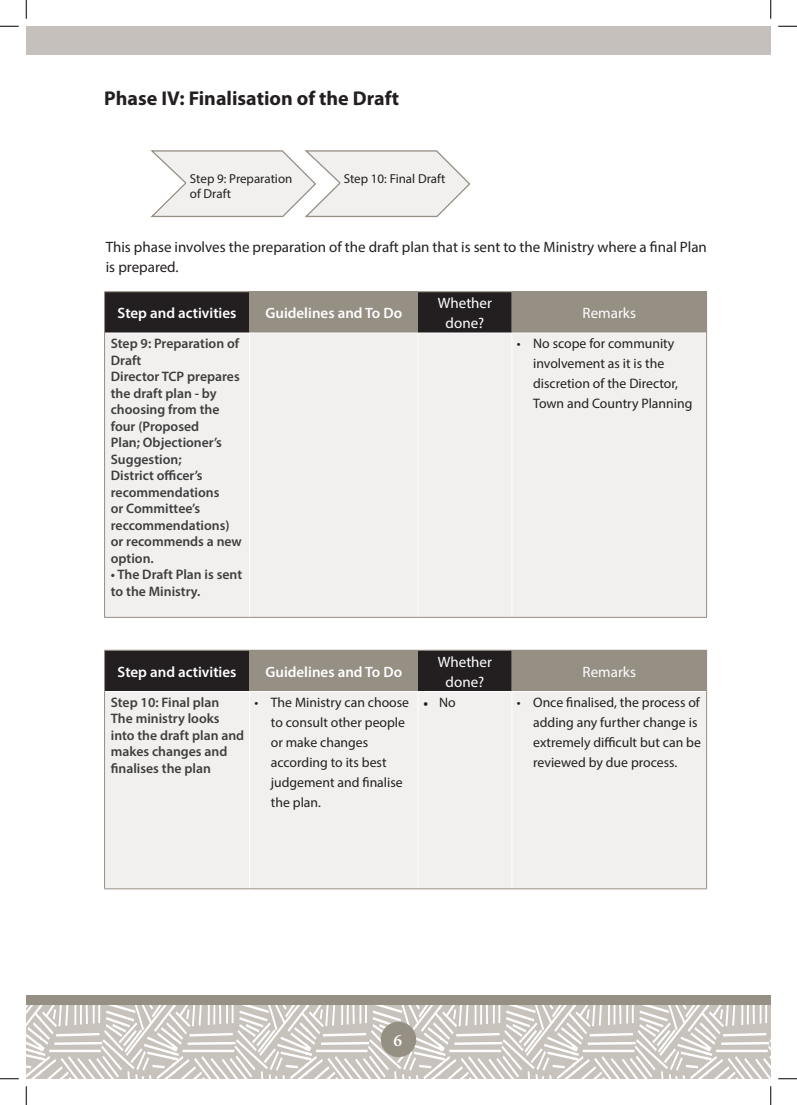
<style>
.page{position:relative;width:797px;height:1105px;background:#fff}
.page>*{position:absolute;margin:0;border:0;box-sizing:border-box;transform-origin:0 0}
.t1{font:700 20px "Myriad Pro";color:#231f20}
.t2{font:600 17.5px "Minion Pro";color:#fff}
.t3{font:15px/20px "Myriad Pro";color:#231f20}
.t4{font:600 15px "Myriad Pro";color:#fff}
.t5{font:15px/20px "Myriad Pro";color:#fff;text-align:center}
.t6{font:600 13.75px/16.5px "Myriad Pro";color:#3e3e3f}
.t7{font:13.75px/20px "Myriad Pro";color:#231f20}
.t8{font:13px/15.6px "Myriad Pro";color:#231f20}
.s1{font-family:"Minion Pro"}
</style>
<div class="page">
<svg style="left:26px;top:1004px;width:745px;height:75px"></svg>
<div style="left:26px;top:995px;width:744px;height:9px;background:#968f84"></div>
<div style="left:26px;top:26px;width:744px;height:28px;background:#c5c0bb"></div>
<div style="left:381px;top:1022px;width:35px;height:35px;background:#968f84;border-radius:50%"></div>
<div style="left:105px;top:292px;width:406px;height:41px;background:#231f20"></div>
<div style="left:249px;top:292px;width:169px;height:41px;background:#968f84"></div>
<div style="left:512px;top:292px;width:194px;height:41px;background:#968f84"></div>
<div style="left:105px;top:334px;width:601px;height:283px;background:#f1f0ee"></div>
<hr style="left:511px;top:292px;width:1px;height:41px;background:#968f84">
<hr style="left:249px;top:333px;width:1px;height:284px;background:#fff">
<hr style="left:417px;top:333px;width:1px;height:284px;background:#fff">
<hr style="left:511px;top:333px;width:1px;height:284px;background:#fff">
<hr style="left:104px;top:291px;width:145px;height:1px;background:#968f84">
<hr style="left:104px;top:292px;width:1px;height:41px;background:#968f84">
<hr style="left:418px;top:291px;width:94px;height:1px;background:#968f84">
<hr style="left:512px;top:291px;width:195px;height:1px;background:#968f84">
<hr style="left:706px;top:292px;width:1px;height:41px;background:#968f84">
<hr style="left:104px;top:333px;width:1px;height:284px;background:#968f84">
<hr style="left:706px;top:333px;width:1px;height:284px;background:#968f84">
<hr style="left:104px;top:617px;width:145px;height:1px;background:#968f84">
<hr style="left:249px;top:617px;width:169px;height:1px;background:#968f84">
<hr style="left:418px;top:617px;width:94px;height:1px;background:#968f84">
<hr style="left:512px;top:617px;width:195px;height:1px;background:#968f84">
<div style="left:105px;top:651px;width:406px;height:40px;background:#231f20"></div>
<div style="left:249px;top:650px;width:169px;height:41px;background:#968f84"></div>
<div style="left:512px;top:650px;width:194px;height:41px;background:#968f84"></div>
<div style="left:105px;top:692px;width:601px;height:196px;background:#f1f0ee"></div>
<hr style="left:511px;top:650px;width:1px;height:41px;background:#968f84">
<hr style="left:249px;top:692px;width:1px;height:196px;background:#fff">
<hr style="left:417px;top:692px;width:1px;height:196px;background:#fff">
<hr style="left:511px;top:692px;width:1px;height:196px;background:#fff">
<hr style="left:104px;top:650px;width:145px;height:1px;background:#968f84">
<hr style="left:104px;top:650px;width:1px;height:41px;background:#968f84">
<hr style="left:418px;top:650px;width:94px;height:1px;background:#968f84">
<hr style="left:706px;top:650px;width:1px;height:41px;background:#968f84">
<hr style="left:104px;top:691px;width:1px;height:197px;background:#968f84">
<hr style="left:706px;top:691px;width:1px;height:197px;background:#968f84">
<hr style="left:104px;top:888px;width:145px;height:1px;background:#968f84">
<hr style="left:249px;top:888px;width:169px;height:1px;background:#968f84">
<hr style="left:418px;top:888px;width:94px;height:1px;background:#968f84">
<hr style="left:512px;top:888px;width:195px;height:1px;background:#968f84">
<svg style="left:150px;top:150px;width:321px;height:68px"></svg>
<svg style="left:0;top:25px;width:19px;height:2px"></svg>
<svg style="left:778px;top:25px;width:19px;height:2px"></svg>
<svg style="left:0;top:1078px;width:19px;height:1px"></svg>
<svg style="left:778px;top:1078px;width:19px;height:1px"></svg>
<svg style="left:25px;top:0;width:2px;height:19px"></svg>
<svg style="left:25px;top:1086px;width:2px;height:19px"></svg>
<svg style="left:770px;top:0;width:1px;height:19px"></svg>
<svg style="left:770px;top:1086px;width:1px;height:19px"></svg>
<h1 class="t1" style="left:104px;top:85px;width:296px">Phase IV: Finalisation of the Draft</h1>
<p class="t8" style="left:190px;top:171px;width:104px">Step 9: Preparation of Draft</p>
<p class="t8" style="left:344px;top:171px;width:103px">Step 10: Final Draft</p>
<p class="t3" style="left:106px;top:236px;width:602px">This phase involves the preparation of the draft plan that is sent to the Ministry where a final Plan is prepared.</p>
<p class="t4" style="left:118px;top:303px;width:120px">Step and activities</p>
<p class="t4" style="left:265px;top:303px;width:138px">Guidelines and To Do</p>
<p class="t5" style="left:438px;top:293px;width:56px">Whether done?</p>
<p class="t5" style="left:582px;top:303px;width:55px">Remarks</p>
<p class="t6" style="left:111px;top:335px;width:133px">Step 9: Preparation of<br>Draft<br>Director TCP prepares the draft plan - by choosing from the four (Proposed<br>Plan; Objectioner’s<br>Suggestion;<br>District officer’s recommendations<br>or Committee’s reccommendations) or recommends a new option.</p>
<p class="t6" style="left:111px;top:566px;width:133px">• The Draft Plan is sent to the Ministry.</p>
<p class="t7" style="left:533px;top:333px;width:161px;text-indent:-16px">• No scope for community involvement as it is the discretion of the Director,<br>Town and Country Planning</p>
<p class="t4" style="left:118px;top:662px;width:120px">Step and activities</p>
<p class="t4" style="left:265px;top:662px;width:138px">Guidelines and To Do</p>
<p class="t5" style="left:438px;top:651px;width:56px">Whether done?</p>
<p class="t5" style="left:582px;top:661px;width:55px">Remarks</p>
<p class="t6" style="left:111px;top:694px;width:135px">Step 10: Final plan<br>The ministry looks into the draft plan and makes changes and finalises the plan</p>
<p class="t7" style="left:271px;top:692px;width:140px;text-indent:-16px">• The Ministry can choose to consult other people or make changes according to its best judgement and finalise the plan.</p>
<p class="t7" style="left:423px;top:692px;width:34px"><span class="s1">•</span> No</p>
<p class="t7" style="left:533px;top:692px;width:169px;text-indent:-16px">• Once finalised, the process of adding any further change is extremely difficult but can be reviewed by due process.</p>
<p class="t2" style="left:393px;top:1028px;width:10px">6</p>
</div>
